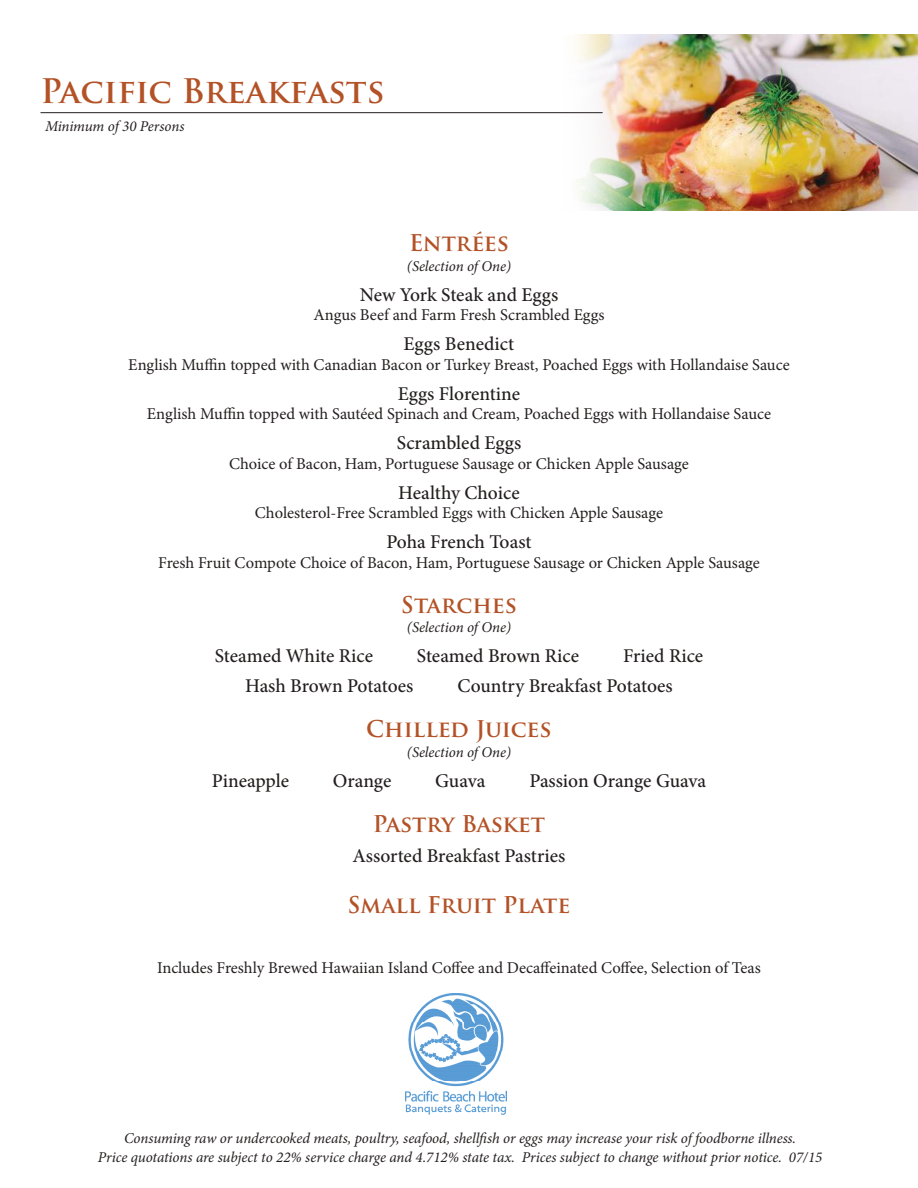
<style>
.page{position:relative;width:918px;height:1188px;background:#fff}
.page>*{position:absolute;margin:0;border:0;box-sizing:border-box;transform-origin:0 0}
.t1{font:700 33px "Trajan Pro";color:#b35227}
.t2{font:700 22.5px "Trajan Pro";color:#b35227}
.t3{font:500 19.5px "Minion Pro";letter-spacing:-.005em;color:#241f1f}
.t4{font:16.5px "Minion Pro";letter-spacing:-.005em;color:#241f1f}
.t5{font:italic 15px/19.5px "Minion Pro";letter-spacing:-.005em;color:#241f1f;text-align:center}
</style>
<div class="page">
<img style="left:405px;top:994px;width:101px;height:121px">
<img style="left:559px;top:34px;width:359px;height:176px">
<hr style="left:40px;top:112px;width:563px;height:1px;background:#241f1f">
<h1 class="t1" style="left:40px;top:70px;width:346px">Pacific Breakfasts</h1>
<p class="t5" style="left:45px;top:116px;width:141px">Minimum of 30 Persons</p>
<h2 class="t2" style="left:409px;top:229px;width:101px">Entrées</h2>
<p class="t5" style="left:407px;top:256px;width:106px">(Selection of One)</p>
<p class="t3" style="left:360px;top:282px;width:200px">New York Steak and Eggs</p>
<p class="t4" style="left:313px;top:304px;width:293px">Angus Beef and Farm Fresh Scrambled Eggs</p>
<p class="t3" style="left:404px;top:331px;width:112px">Eggs Benedict</p>
<p class="t4" style="left:128px;top:354px;width:663px">English Muffin topped with Canadian Bacon or Turkey Breast, Poached Eggs with Hollandaise Sauce</p>
<p class="t3" style="left:398px;top:381px;width:124px">Eggs Florentine</p>
<p class="t4" style="left:147px;top:403px;width:626px">English Muffin topped with Sautéed Spinach and Cream, Poached Eggs with Hollandaise Sauce</p>
<p class="t3" style="left:397px;top:430px;width:126px">Scrambled Eggs</p>
<p class="t4" style="left:229px;top:453px;width:461px">Choice of Bacon, Ham, Portuguese Sausage or Chicken Apple Sausage</p>
<p class="t3" style="left:398px;top:480px;width:123px">Healthy Choice</p>
<p class="t4" style="left:255px;top:502px;width:410px">Cholesterol-Free Scrambled Eggs with Chicken Apple Sausage</p>
<p class="t3" style="left:386px;top:529px;width:147px">Poha French Toast</p>
<p class="t4" style="left:158px;top:552px;width:603px">Fresh Fruit Compote Choice of Bacon, Ham, Portuguese Sausage or Chicken Apple Sausage</p>
<h2 class="t2" style="left:401px;top:591px;width:118px">Starches</h2>
<p class="t5" style="left:407px;top:618px;width:106px">(Selection of One)</p>
<p class="t3" style="left:215px;top:643px;width:160px">Steamed White Rice</p>
<p class="t3" style="left:417px;top:643px;width:164px">Steamed Brown Rice</p>
<p class="t3" style="left:623px;top:643px;width:82px">Fried Rice</p>
<p class="t3" style="left:245px;top:673px;width:170px">Hash Brown Potatoes</p>
<p class="t3" style="left:457px;top:673px;width:217px">Country Breakfast Potatoes</p>
<h2 class="t2" style="left:366px;top:715px;width:187px">Chilled Juices</h2>
<p class="t5" style="left:407px;top:742px;width:106px">(Selection of One)</p>
<p class="t3" style="left:212px;top:768px;width:79px">Pineapple</p>
<p class="t3" style="left:333px;top:768px;width:60px">Orange</p>
<p class="t3" style="left:435px;top:768px;width:52px">Guava</p>
<p class="t3" style="left:529px;top:768px;width:178px">Passion Orange Guava</p>
<h2 class="t2" style="left:373px;top:810px;width:174px">Pastry Basket</h2>
<p class="t3" style="left:353px;top:843px;width:214px">Assorted Breakfast Pastries</p>
<h2 class="t2" style="left:348px;top:891px;width:224px">Small Fruit Plate</h2>
<p class="t4" style="left:157px;top:957px;width:605px">Includes Freshly Brewed Hawaiian Island Coffee and Decaffeinated Coffee, Selection of Teas</p>
<p class="t5" style="left:98px;top:1128px;width:726px">Consuming raw or undercooked meats, poultry, seafood, shellfish or eggs may increase your risk of foodborne illness.<br>Price quotations are subject to 22% service charge and 4.712% state tax. Prices subject to change without prior notice. 07/15</p>
</div>
